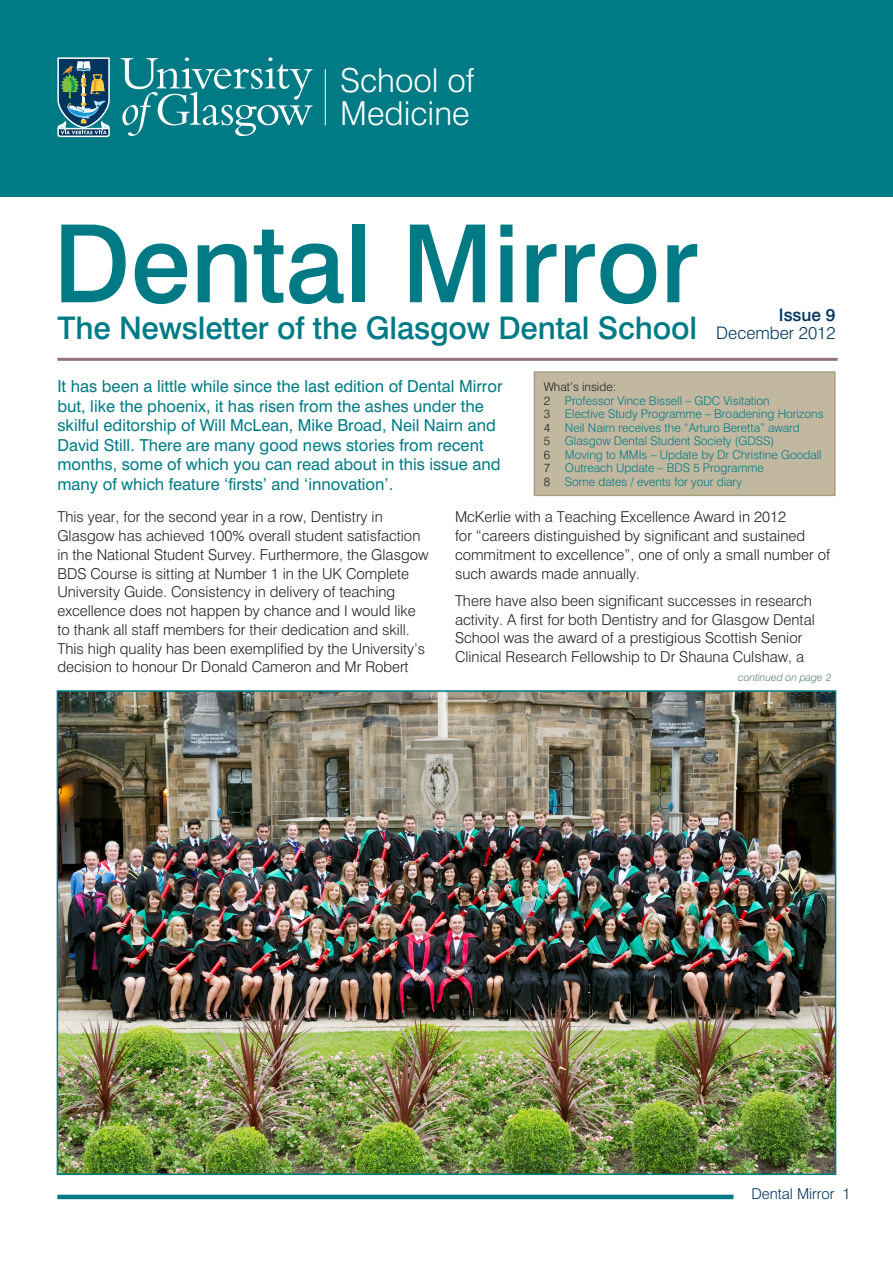
<style>
.page{position:relative;width:893px;height:1263px;background:#fff}
.page>*{position:absolute;margin:0;border:0;box-sizing:border-box;transform-origin:0 0}
.t1{font:500 108px "Swiss 721 BT";color:#007b85}
.t2{font:300 33px/33px "Swiss 721 BT";color:#fff}
.t3{font:500 31.2px "Swiss 721 BT";letter-spacing:-.005em;color:#007b85}
.t4{font:300 17.25px "Swiss 721 BT";color:#003560}
.t5{font:500 17.25px "Swiss 721 BT";color:#003560}
.t6{font:16.5px/19.5px "Swiss 721 BT";color:#007b85}
.t7{font:300 15px/18.8px "Swiss 721 BT";color:#231f20}
.t8{font:300 15px "Swiss 721 BT";color:#003560}
.t9{font:300 12px/13.5px "Swiss 721 BT";color:#007b85}
.t10{font:italic 300 10.5px "Swiss 721 BT";color:#58817a}
.s1{color:#231f20}
</style>
<div class="page">
<div style="left:0;top:0;width:893px;height:197px;background:#007b85"></div>
<svg style="left:121px;top:57px;width:192px;height:79px"></svg>
<svg style="left:57px;top:57px;width:53px;height:80px;background:#507d86"></svg>
<hr style="left:325px;top:69px;width:1px;height:56px;background:#fff">
<hr style="left:57px;top:1195px;width:676px;height:4px;background:#007b85">
<hr style="left:57px;top:358px;width:781px;height:3px;background:#8f7577">
<div style="left:534px;top:372px;width:301px;height:123px;background:#c2b8a0"></div>
<div style="left:534px;top:371px;width:302px;height:125px;border:2px solid #a89d7f"></div>
<img style="left:60px;top:693px;width:773px;height:479px">
<h2 class="t2" style="left:340px;top:64px;width:136px">School of<br>Medicine</h2>
<h1 class="t1" style="left:53px;top:198px;width:647px">Dental Mirror</h1>
<h3 class="t3" style="left:57px;top:309px;width:641px">The Newsletter of the Glasgow Dental School</h3>
<p class="t5" style="left:779px;top:304px;width:58px">Issue 9</p>
<p class="t4" style="left:716px;top:322px;width:121px">December 2012</p>
<p class="t6" style="left:57px;top:376px;width:447px">It has been a little while since the last edition of Dental Mirror but, like the phoenix, it has risen from the ashes under the skilful editorship of Will McLean, Mike Broad, Neil Nairn and David Still. There are many good news stories from recent months, some of which you can read about in this issue and many of which feature ‘firsts’ and ‘innovation’.</p>
<p class="t9" style="left:544px;top:380px;width:281px"><span class="s1">What’s inside:<br>2</span> Professor Vince Bissell – GDC Visitation<br><span class="s1">3</span> Elective Study Programme – Broadening Horizons <span class="s1">4</span> Neil Nairn receives the “Arturo Beretta” award<br><span class="s1">5</span> Glasgow Dental Student Society (GDSS)<br><span class="s1">6</span> Moving to MMIs – Update by Dr Christine Goodall <span class="s1">7</span> Outreach Update – BDS 5 Programme<br><span class="s1">8</span> Some dates / events for your diary</p>
<p class="t7" style="left:455px;top:508px;width:377px">McKerlie with a Teaching Excellence Award in 2012<br>for “careers distinguished by significant and sustained commitment to excellence”, one of only a small number of such awards made annually.</p>
<p class="t7" style="left:455px;top:591px;width:361px">There have also been significant successes in research activity. A first for both Dentistry and for Glasgow Dental School was the award of a prestigious Scottish Senior Clinical Research Fellowship to Dr Shauna Culshaw, a</p>
<p class="t7" style="left:57px;top:508px;width:373px">This year, for the second year in a row, Dentistry in Glasgow has achieved 100% overall student satisfaction in the National Student Survey. Furthermore, the Glasgow BDS Course is sitting at Number 1 in the UK Complete University Guide. Consistency in delivery of teaching excellence does not happen by chance and I would like to thank all staff members for their dedication and skill.<br>This high quality has been exemplified by the University’s decision to honour Dr Donald Cameron and Mr Robert</p>
<p class="t10" style="left:738px;top:671px;width:95px">continued on page 2</p>
<p class="t8" style="left:751px;top:1185px;width:101px">Dental Mirror 1</p>
</div>
